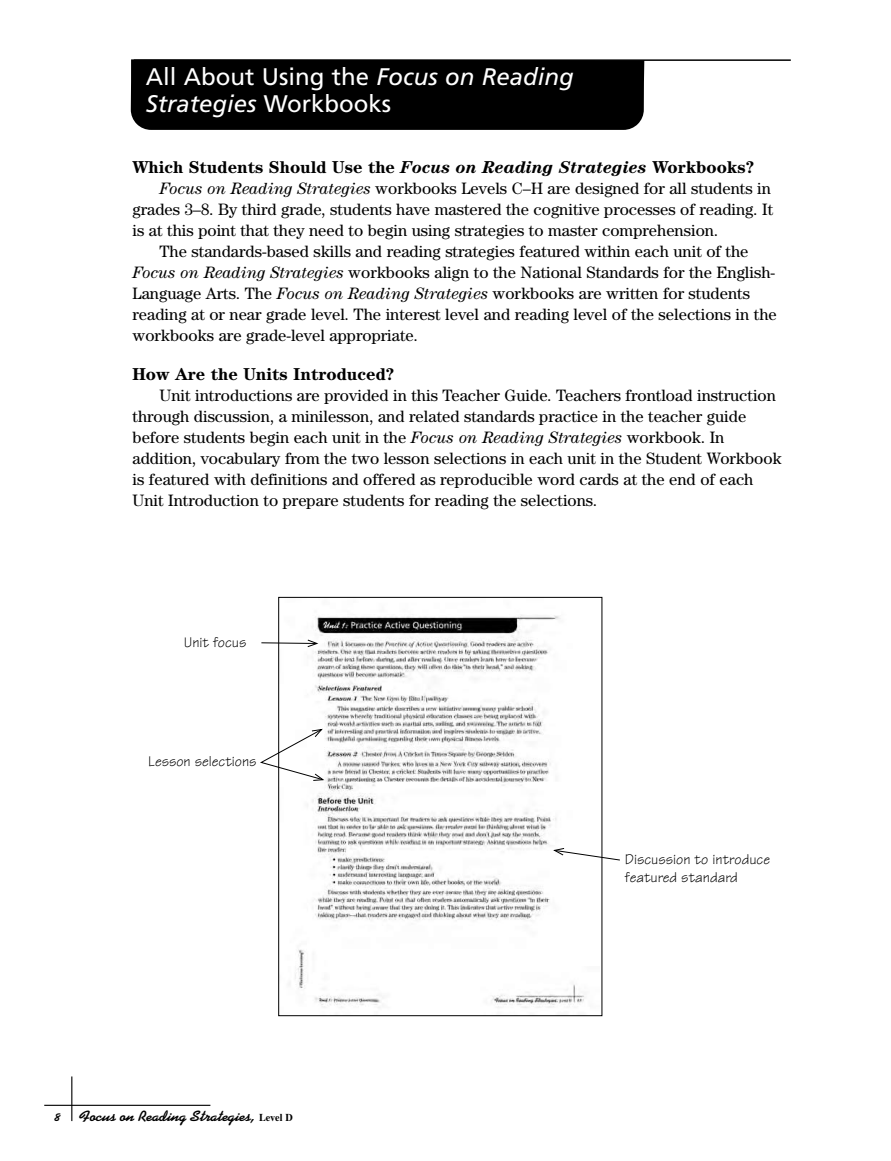
<style>
.page{position:relative;width:891px;height:1161px;background:#fff}
.page>*{position:absolute;margin:0;border:0;box-sizing:border-box;transform-origin:0 0}
.t1{font:24px/27px "Frutiger";color:#fff}
.t2{font:700 17.25px "Century";color:#000}
.t3{font:16.5px/21px "Century";color:#000}
.t4{font:15px/18px "Tekton";color:#000}
.t5{font:700 15px "Kaufmann";color:#000;scale:1.1 1}
.s1{font-style:italic}
.s2{font-size:13.5px}
.s3{font-family:"Times";font-size:10.5px}
</style>
<div class="page">
<hr style="left:44px;top:1105px;width:166px;height:1px;background:#000">
<hr style="left:71px;top:1076px;width:1px;height:45px;background:#000">
<div style="left:131px;top:59px;width:513px;height:71px;background:#000"></div>
<hr style="left:134px;top:59px;width:657px;height:2px;background:#000">
<img style="left:289px;top:615px;width:296px;height:393px">
<div style="left:278px;top:597px;width:324px;height:419px;border:1px solid #000"></div>
<svg style="left:261px;top:639px;width:58px;height:9px"></svg>
<svg style="left:260px;top:728px;width:65px;height:53px"></svg>
<svg style="left:552px;top:848px;width:68px;height:13px"></svg>
<h1 class="t1" style="left:146px;top:63px;width:430px">All About Using the <span class="s1">Focus on Reading<br>Strategies</span> Workbooks</h1>
<p class="t2" style="left:133px;top:157px;width:623px">Which Students Should Use the <span class="s1">Focus on Reading Strategies</span> Workbooks?</p>
<p class="t3" style="left:133px;top:177px;width:642px;text-indent:27px"><span class="s1">Focus on Reading Strategies</span> workbooks Levels C–H are designed for all students in grades 3–8. By third grade, students have mastered the cognitive processes of reading. It is at this point that they need to begin using strategies to master comprehension.</p>
<p class="t3" style="left:133px;top:240px;width:646px;text-indent:27px">The standards-based skills and reading strategies featured within each unit of the <span class="s1">Focus on Reading Strategies</span> workbooks align to the National Standards for the English-Language Arts. The <span class="s1">Focus on Reading Strategies</span> workbooks are written for students reading at or near grade level. The interest level and reading level of the selections in the workbooks are grade-level appropriate.</p>
<p class="t2" style="left:133px;top:364px;width:264px">How Are the Units Introduced?</p>
<p class="t3" style="left:133px;top:384px;width:651px;text-indent:27px">Unit introductions are provided in this Teacher Guide. Teachers frontload instruction through discussion, a minilesson, and related standards practice in the teacher guide before students begin each unit in the <span class="s1">Focus on Reading Strategies</span> workbook. In addition, vocabulary from the two lesson selections in each unit in the Student Workbook is featured with definitions and offered as reproducible word cards at the end of each Unit Introduction to prepare students for reading the selections.</p>
<p class="t4" style="left:184px;top:633px;width:64px">Unit focus</p>
<p class="t4" style="left:148px;top:752px;width:110px">Lesson selections</p>
<p class="t5" style="left:54px;top:1107px;width:218px"><span class="s2">8</span> Focus on Reading Strategies, <span class="s3">Level D</span></p>
<p class="t4" style="left:625px;top:850px;width:147px">Discussion to introduce featured standard</p>
</div>
